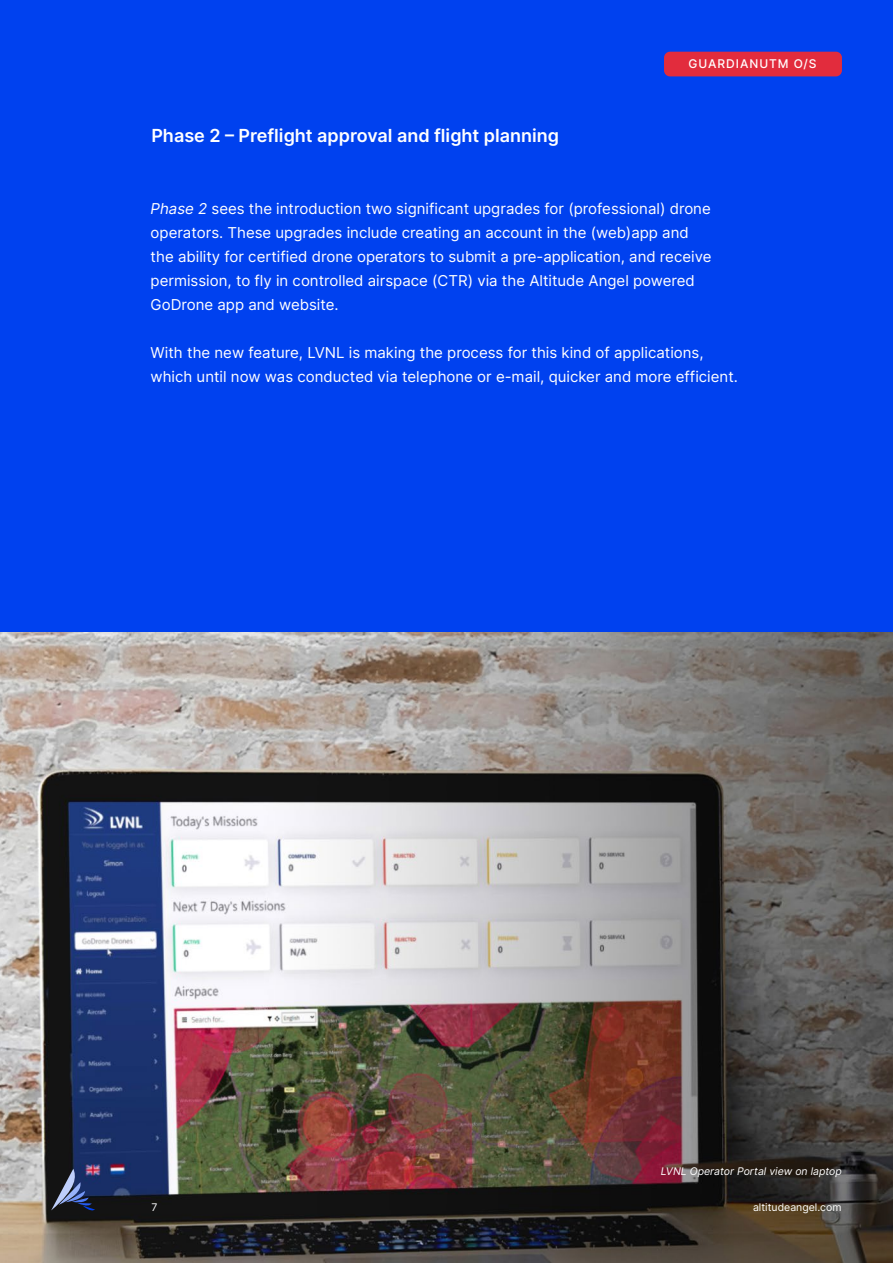
<style>
.page{position:relative;width:893px;height:1263px;background:#0041ef}
.page>*{position:absolute;margin:0;border:0;box-sizing:border-box;transform-origin:0 0}
.t1{font:600 18px "Inter";color:#fff}
.t2{font:15px/24px "Inter";color:#fff}
.t3{font:500 12px "Inter";letter-spacing:.08em;color:#fff}
.t4{font:10.5px "Inter";color:#fff}
</style>
<div class="page">
<div style="left:664px;top:52px;width:178px;height:24px;background:#e22c3d;border-radius:6px"></div>
<img style="left:0;top:632px;width:893px;height:631px">
<svg style="left:51px;top:1169px;width:44px;height:41px;background:#394364"></svg>
<p class="t1" style="left:151px;top:123px;width:409px">Phase 2 – Preflight approval and flight planning</p>
<p class="t3" style="left:688px;top:55px;width:130px">GUARDIANUTM O/S</p>
<p class="t2" style="left:151px;top:197px;width:562px">Phase 2 sees the introduction two significant upgrades for (professional) drone operators. These upgrades include creating an account in the (web)app and the ability for certified drone operators to submit a pre-application, and receive permission, to fly in controlled airspace (CTR) via the Altitude Angel powered GoDrone app and website.</p>
<p class="t2" style="left:151px;top:341px;width:589px">With the new feature, LVNL is making the process for this kind of applications, which until now was conducted via telephone or e-mail, quicker and more efficient.</p>
<p class="t4" style="left:661px;top:1163px;width:183px">LVNL Operator Portal view on laptop</p>
<p class="t4" style="left:151px;top:1199px;width:7px">7</p>
<p class="t4" style="left:753px;top:1199px;width:90px">altitudeangel.com</p>
</div>
